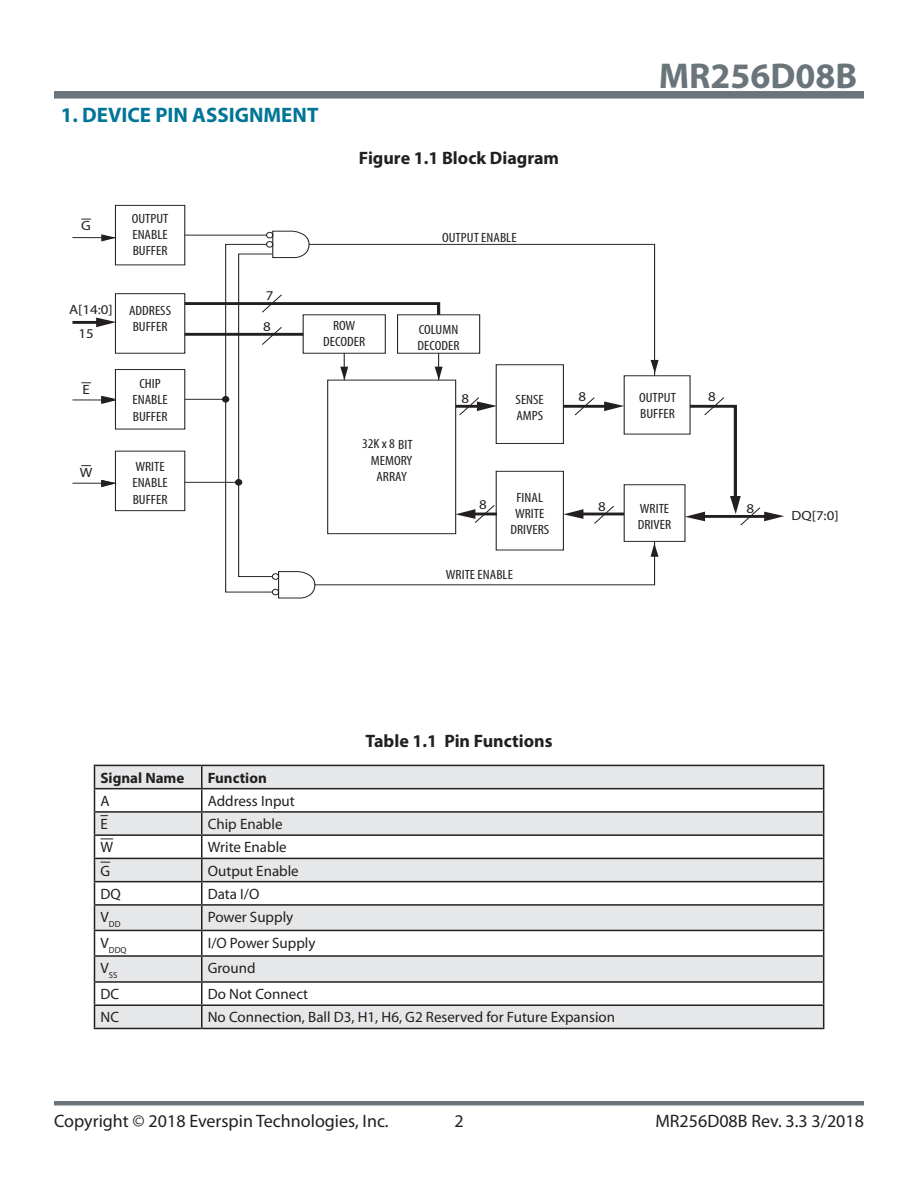
<style>
.page{position:relative;width:918px;height:1188px;background:#fff}
.page>*{position:absolute;margin:0;border:0;box-sizing:border-box;transform-origin:0 0}
.t1{font:700 36px "Myriad Pro";color:#6a747b}
.t2{font:700 21px "Myriad Pro";color:#007598}
.t3{font:18px "Myriad Pro";color:#231f20}
.t4{font:700 18px "Myriad Pro";color:#231f20}
.t5{font:15px "Myriad Pro";color:#231f20}
.t6{font:700 15px "Myriad Pro";color:#231f20}
.t7{font:condensed 13.5px/16.2px "Myriad Pro";color:#231f20;scale:1.11 1}
.t8{font:13.5px "Myriad Pro";color:#231f20;scale:1.11 1}
.t9{font:8.7px "Myriad Pro";color:#231f20}
</style>
<div class="page">
<div style="left:54px;top:1101px;width:810px;height:5px;background:#6a747b"></div>
<div style="left:54px;top:91px;width:810px;height:8px;background:#6a747b"></div>
<svg style="left:113px;top:766px;width:710px;height:262px;fill:#e6e7e9"></svg>
<hr style="left:94px;top:765px;width:108px;height:1px;background:#231f20">
<hr style="left:202px;top:765px;width:622px;height:1px;background:#231f20">
<hr style="left:94px;top:788px;width:108px;height:1px;background:#231f20">
<hr style="left:202px;top:788px;width:622px;height:1px;background:#231f20">
<hr style="left:94px;top:811px;width:108px;height:2px;background:#231f20">
<hr style="left:202px;top:811px;width:622px;height:2px;background:#231f20">
<hr style="left:94px;top:834px;width:108px;height:2px;background:#231f20">
<hr style="left:202px;top:834px;width:622px;height:2px;background:#231f20">
<hr style="left:94px;top:858px;width:108px;height:1px;background:#231f20">
<hr style="left:202px;top:858px;width:622px;height:1px;background:#231f20">
<hr style="left:94px;top:881px;width:108px;height:1px;background:#231f20">
<hr style="left:202px;top:881px;width:622px;height:1px;background:#231f20">
<hr style="left:94px;top:904px;width:108px;height:2px;background:#231f20">
<hr style="left:202px;top:904px;width:622px;height:2px;background:#231f20">
<hr style="left:94px;top:930px;width:108px;height:1px;background:#231f20">
<hr style="left:202px;top:930px;width:622px;height:1px;background:#231f20">
<hr style="left:94px;top:955px;width:108px;height:2px;background:#231f20">
<hr style="left:202px;top:955px;width:622px;height:2px;background:#231f20">
<hr style="left:94px;top:981px;width:108px;height:2px;background:#231f20">
<hr style="left:202px;top:981px;width:622px;height:2px;background:#231f20">
<hr style="left:94px;top:1004px;width:108px;height:2px;background:#231f20">
<hr style="left:202px;top:1004px;width:622px;height:2px;background:#231f20">
<svg style="left:201px;top:766px;width:1px;height:262px"></svg>
<svg style="left:823px;top:766px;width:1px;height:262px"></svg>
<hr style="left:94px;top:1028px;width:108px;height:1px;background:#231f20">
<hr style="left:202px;top:1028px;width:622px;height:1px;background:#231f20">
<svg style="left:94px;top:766px;width:19px;height:262px"></svg>
<div style="left:624px;top:484px;width:61px;height:58px;border:1px solid #231f20"></div>
<div style="left:115px;top:293px;width:70px;height:61px;border:1px solid #231f20"></div>
<div style="left:115px;top:369px;width:70px;height:61px;border:1px solid #231f20"></div>
<div style="left:115px;top:205px;width:70px;height:60px;border:1px solid #231f20"></div>
<div style="left:115px;top:451px;width:70px;height:60px;border:1px solid #231f20"></div>
<svg style="left:101px;top:234px;width:15px;height:8px"></svg>
<svg style="left:101px;top:396px;width:15px;height:8px"></svg>
<svg style="left:96px;top:318px;width:20px;height:9px"></svg>
<hr style="left:72px;top:399px;width:44px;height:2px;background:#231f20">
<svg style="left:101px;top:480px;width:15px;height:7px"></svg>
<hr style="left:72px;top:483px;width:44px;height:1px;background:#231f20">
<hr style="left:72px;top:321px;width:34px;height:3px;background:#231f20">
<hr style="left:72px;top:237px;width:44px;height:1px;background:#231f20">
<svg style="left:182px;top:230px;width:477px;height:369px"></svg>
<svg style="left:685px;top:396px;width:99px;height:130px"></svg>
<hr style="left:185px;top:333px;width:118px;height:3px;background:#231f20">
<h2 class="t2" style="left:61px;top:101px;width:259px">1. DEVICE PIN ASSIGNMENT</h2>
<p class="t8" style="left:81px;top:217px;width:10px">G</p>
<p class="t7" style="left:132px;top:210px;width:35px;text-align:justify">OUTPUT ENABLE BUFFER</p>
<p class="t8" style="left:266px;top:287px;width:8px">7</p>
<h3 class="t4" style="left:359px;top:146px;width:202px">Figure 1.1 Block Diagram</h3>
<p class="t7" style="left:442px;top:229px;width:69px">OUTPUT ENABLE</p>
<p class="t8" style="left:69px;top:301px;width:41px">A[14:0]</p>
<p class="t8" style="left:78px;top:325px;width:15px">15</p>
<p class="t7" style="left:129px;top:302px;width:39px">ADDRESS<br>BUFFER</p>
<p class="t8" style="left:263px;top:318px;width:8px">8</p>
<p class="t7" style="left:323px;top:317px;width:39px;text-align:center">ROW<br>DECODER</p>
<p class="t7" style="left:418px;top:321px;width:39px">COLUMN<br>DECODER</p>
<h1 class="t1" style="left:659px;top:52px;width:200px">MR256D08B</h1>
<p class="t8" style="left:82px;top:381px;width:8px">E</p>
<p class="t8" style="left:80px;top:464px;width:13px">W</p>
<p class="t7" style="left:132px;top:376px;width:33px;text-align:center">CHIP<br>ENABLE<br>BUFFER</p>
<p class="t7" style="left:132px;top:459px;width:33px">WRITE<br>ENABLE<br>BUFFER</p>
<p class="t7" style="left:362px;top:435px;width:47px">32K x 8 BIT</p>
<p class="t7" style="left:371px;top:452px;width:39px">MEMORY</p>
<p class="t7" style="left:376px;top:468px;width:29px">ARRAY</p>
<p class="t8" style="left:579px;top:389px;width:8px">8</p>
<p class="t8" style="left:462px;top:390px;width:8px">8</p>
<p class="t8" style="left:708px;top:389px;width:8px">8</p>
<p class="t7" style="left:516px;top:391px;width:27px">SENSE<br>AMPS</p>
<p class="t7" style="left:639px;top:389px;width:35px">OUTPUT<br>BUFFER</p>
<p class="t7" style="left:510px;top:489px;width:36px;text-align:center">FINAL<br>WRITE<br>DRIVERS</p>
<p class="t7" style="left:446px;top:567px;width:62px">WRITE ENABLE</p>
<p class="t8" style="left:479px;top:496px;width:8px">8</p>
<p class="t8" style="left:747px;top:500px;width:8px">8</p>
<p class="t8" style="left:598px;top:498px;width:8px">8</p>
<p class="t7" style="left:638px;top:500px;width:32px">WRITE<br>DRIVER</p>
<p class="t8" style="left:792px;top:507px;width:44px">DQ[7:0]</p>
<h3 class="t4" style="left:365px;top:729px;width:189px">Table 1.1 Pin Functions</h3>
<p class="t6" style="left:100px;top:768px;width:85px">Signal Name</p>
<p class="t6" style="left:208px;top:768px;width:61px">Function</p>
<p class="t5" style="left:100px;top:792px;width:11px">A</p>
<p class="t5" style="left:208px;top:792px;width:89px">Address Input</p>
<p class="t5" style="left:100px;top:815px;width:9px">E</p>
<p class="t5" style="left:208px;top:815px;width:76px">Chip Enable</p>
<p class="t5" style="left:100px;top:838px;width:14px">W</p>
<p class="t5" style="left:208px;top:838px;width:81px">Write Enable</p>
<p class="t5" style="left:100px;top:861px;width:11px">G</p>
<p class="t5" style="left:208px;top:861px;width:93px">Output Enable</p>
<p class="t5" style="left:100px;top:885px;width:22px">DQ</p>
<p class="t5" style="left:208px;top:885px;width:53px">Data I/O</p>
<p class="t9" style="left:100px;top:919px;width:22px"><sup>V</sup>DD</p>
<p class="t5" style="left:208px;top:908px;width:87px">Power Supply</p>
<p class="t9" style="left:100px;top:944px;width:28px"><sup>V</sup>DDQ</p>
<p class="t5" style="left:208px;top:933px;width:109px">I/O Power Supply</p>
<p class="t9" style="left:100px;top:970px;width:18px"><sup>V</sup>SS</p>
<p class="t5" style="left:208px;top:959px;width:49px">Ground</p>
<p class="t5" style="left:100px;top:985px;width:20px">DC</p>
<p class="t5" style="left:208px;top:985px;width:102px">Do Not Connect</p>
<p class="t5" style="left:100px;top:1008px;width:20px">NC</p>
<p class="t5" style="left:208px;top:1008px;width:409px">No Connection, Ball D3, H1, H6, G2 Reserved for Future Expansion</p>
<h3 class="t3" style="left:54px;top:1109px;width:336px">Copyright © 2018 Everspin Technologies, Inc.</h3>
<h3 class="t3" style="left:454px;top:1109px;width:11px">2</h3>
<h3 class="t3" style="left:655px;top:1109px;width:210px">MR256D08B Rev. 3.3 3/2018</h3>
</div>
